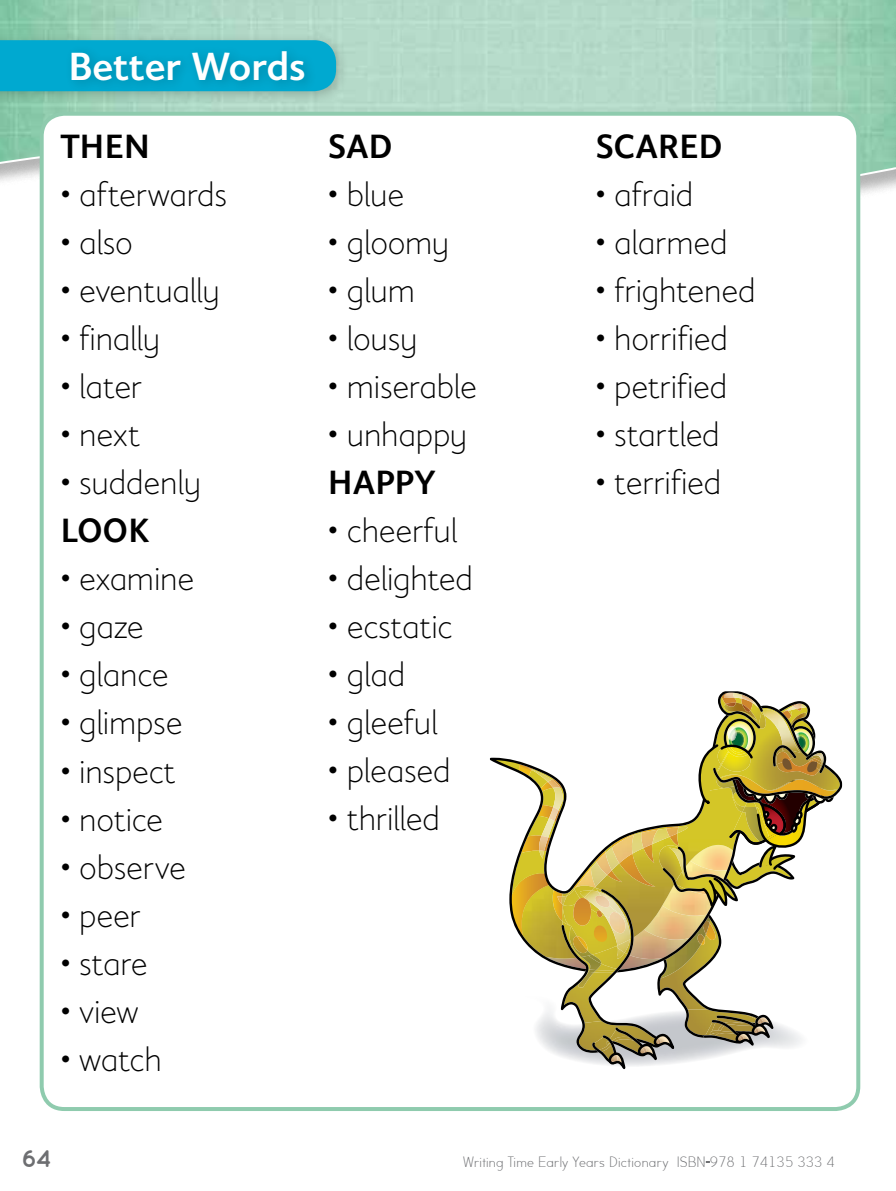
<style>
.page{position:relative;width:896px;height:1191px;background:#fff}
.page>*{position:absolute;margin:0;border:0;box-sizing:border-box;transform-origin:0 0}
.t1{font:600 42px "Elisar DT Infant";color:#fff}
.t2{font:300 36px "Elisar DT Infant";letter-spacing:.01em;color:#000}
.t3{font:600 36px "Elisar DT Infant";letter-spacing:.01em;color:#000}
.t4{font:700 24px "Quicksand";color:#6d6e71}
.t5{font:15px "Backtalk Sans BTN Lt";letter-spacing:.02em;color:#6d6e71}
</style>
<div class="page">
<svg style="left:0;top:0;width:892px;height:202px;background:#acd6c2"></svg>
<hr style="left:892px;top:0;width:4px;height:215px;background:#000;opacity:.3">
<svg style="left:894px;top:0;width:2px;height:202px"></svg>
<div style="left:0;top:32px;width:350px;height:73px;background:#000;opacity:.2"></div>
<svg style="left:0;top:40px;width:336px;height:51px;background:#07aace"></svg>
<div style="left:64px;top:44px;width:253px;height:50px;background:#000;opacity:.2"></div>
<div style="left:42px;top:114px;width:816px;height:995px;background:#fff;border-radius:23px"></div>
<div style="left:40px;top:112px;width:820px;height:999px;border:4px solid #8fcbae;border-radius:23px"></div>
<svg style="left:491px;top:691px;width:351px;height:379px"></svg>
<p class="t1" style="left:68px;top:42px;width:239px">Better Words</p>
<p class="t3" style="left:61px;top:126px;width:91px">THEN</p>
<p class="t2" style="left:61px;top:175px;width:167px">• afterwards</p>
<p class="t2" style="left:61px;top:223px;width:73px">• also</p>
<p class="t2" style="left:61px;top:271px;width:161px">• eventually</p>
<p class="t2" style="left:61px;top:319px;width:101px">• finally</p>
<p class="t2" style="left:61px;top:367px;width:83px">• later</p>
<p class="t2" style="left:61px;top:415px;width:81px">• next</p>
<p class="t2" style="left:61px;top:463px;width:142px">• suddenly</p>
<p class="t3" style="left:61px;top:510px;width:90px">LOOK</p>
<p class="t2" style="left:61px;top:559px;width:135px">• examine</p>
<p class="t2" style="left:61px;top:607px;width:84px">• gaze</p>
<p class="t2" style="left:61px;top:655px;width:109px">• glance</p>
<p class="t2" style="left:61px;top:703px;width:123px">• glimpse</p>
<p class="t2" style="left:61px;top:751px;width:116px">• inspect</p>
<p class="t2" style="left:61px;top:799px;width:104px">• notice</p>
<p class="t2" style="left:61px;top:847px;width:126px">• observe</p>
<p class="t2" style="left:61px;top:895px;width:82px">• peer</p>
<p class="t2" style="left:61px;top:943px;width:88px">• stare</p>
<p class="t2" style="left:61px;top:991px;width:79px">• view</p>
<p class="t2" style="left:61px;top:1039px;width:102px">• watch</p>
<p class="t3" style="left:328px;top:126px;width:66px">SAD</p>
<p class="t2" style="left:328px;top:175px;width:77px">• blue</p>
<p class="t2" style="left:328px;top:223px;width:122px">• gloomy</p>
<p class="t2" style="left:328px;top:271px;width:88px">• glum</p>
<p class="t2" style="left:328px;top:319px;width:91px">• lousy</p>
<p class="t2" style="left:328px;top:367px;width:150px">• miserable</p>
<p class="t2" style="left:328px;top:415px;width:140px">• unhappy</p>
<p class="t3" style="left:328px;top:462px;width:109px">HAPPY</p>
<p class="t2" style="left:328px;top:511px;width:130px">• cheerful</p>
<p class="t2" style="left:328px;top:559px;width:146px">• delighted</p>
<p class="t2" style="left:328px;top:607px;width:126px">• ecstatic</p>
<p class="t2" style="left:328px;top:655px;width:78px">• glad</p>
<p class="t2" style="left:328px;top:703px;width:111px">• gleeful</p>
<p class="t2" style="left:328px;top:751px;width:124px">• pleased</p>
<p class="t2" style="left:328px;top:799px;width:113px">• thrilled</p>
<p class="t3" style="left:596px;top:126px;width:128px">SCARED</p>
<p class="t2" style="left:596px;top:175px;width:99px">• afraid</p>
<p class="t2" style="left:596px;top:223px;width:133px">• alarmed</p>
<p class="t2" style="left:596px;top:271px;width:161px">• frightened</p>
<p class="t2" style="left:596px;top:319px;width:134px">• horrified</p>
<p class="t2" style="left:596px;top:367px;width:133px">• petrified</p>
<p class="t2" style="left:596px;top:415px;width:125px">• startled</p>
<p class="t2" style="left:596px;top:463px;width:127px">• terrified</p>
<p class="t4" style="left:22px;top:1144px;width:32px">64</p>
<p class="t5" style="left:463px;top:1153px;width:374px">Writing Time Early Years Dictionary ISBN 978 1 74135 333 4</p>
</div>
